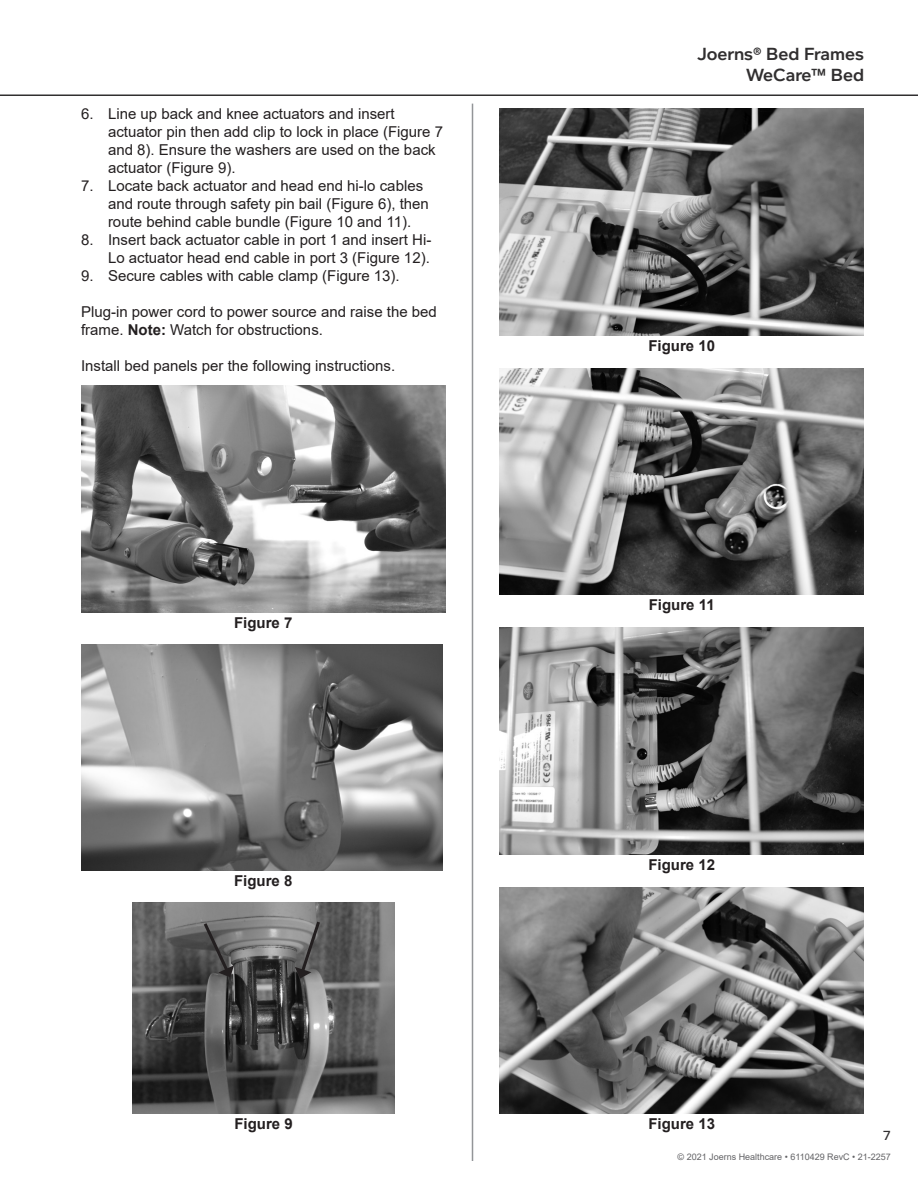
<style>
.page{position:relative;width:918px;height:1188px;background:#fff}
.page>*{position:absolute;margin:0;border:0;box-sizing:border-box;transform-origin:0 0}
.t1{font:600 18px/21px "Foundry Context";color:#312f30;text-align:right}
.t2{font:15px/18px "Arial";color:#231f20}
.t3{font:700 15px "Arial";color:#231f20}
.t4{font:500 13.5px "Foundry Context";color:#312f30}
.t5{font:9px "Arial";color:#636366}
.s1{font-weight:700}
</style>
<div class="page">
<hr style="left:472px;top:104px;width:1px;height:1057px;background:#939598">
<hr style="left:0;top:94px;width:918px;height:2px;background:#312f30">
<img style="left:81px;top:386px;width:365px;height:226px">
<img style="left:81px;top:644px;width:362px;height:227px">
<img style="left:500px;top:109px;width:364px;height:226px">
<img style="left:500px;top:368px;width:364px;height:227px">
<img style="left:500px;top:628px;width:364px;height:226px">
<img style="left:500px;top:887px;width:364px;height:227px">
<img style="left:133px;top:903px;width:261px;height:211px">
<svg style="left:201px;top:920px;width:33px;height:57px;background:#575757"></svg>
<svg style="left:295px;top:918px;width:27px;height:60px;background:#6a6969"></svg>
<p class="t2" style="left:108px;top:105px;width:337px;text-indent:-27px">6. Line up back and knee actuators and insert actuator pin then add clip to lock in place (Figure 7 and 8). Ensure the washers are used on the back actuator (Figure 9).</p>
<p class="t2" style="left:108px;top:177px;width:322px;text-indent:-27px">7. Locate back actuator and head end hi-lo cables and route through safety pin bail (Figure 6), then route behind cable bundle (Figure 10 and 11).</p>
<p class="t2" style="left:81px;top:231px;width:352px;text-align:right">8. Insert back actuator cable in port 1 and insert Hi-<br>Lo actuator head end cable in port 3 (Figure 12).</p>
<p class="t2" style="left:81px;top:267px;width:320px">9. Secure cables with cable clamp (Figure 13).</p>
<p class="t2" style="left:81px;top:303px;width:357px">Plug-in power cord to power source and raise the bed frame. <span class="s1">Note:</span> Watch for obstructions.</p>
<p class="t2" style="left:81px;top:357px;width:316px">Install bed panels per the following instructions.</p>
<p class="t3" style="left:234px;top:612px;width:60px">Figure 7</p>
<p class="t3" style="left:234px;top:871px;width:60px">Figure 8</p>
<p class="t1" style="left:697px;top:43px;width:168px">Joerns® Bed Frames<br>WeCare™ Bed</p>
<p class="t3" style="left:648px;top:335px;width:68px">Figure 10</p>
<p class="t3" style="left:649px;top:595px;width:67px">Figure 11</p>
<p class="t3" style="left:648px;top:854px;width:68px">Figure 12</p>
<p class="t3" style="left:234px;top:1113px;width:60px">Figure 9</p>
<p class="t3" style="left:648px;top:1113px;width:68px">Figure 13</p>
<p class="t4" style="left:883px;top:1128px;width:10px">7</p>
<p class="t5" style="left:678px;top:1150px;width:215px">© 2021 Joerns Healthcare • 6110429 RevC • 21-2257</p>
</div>
